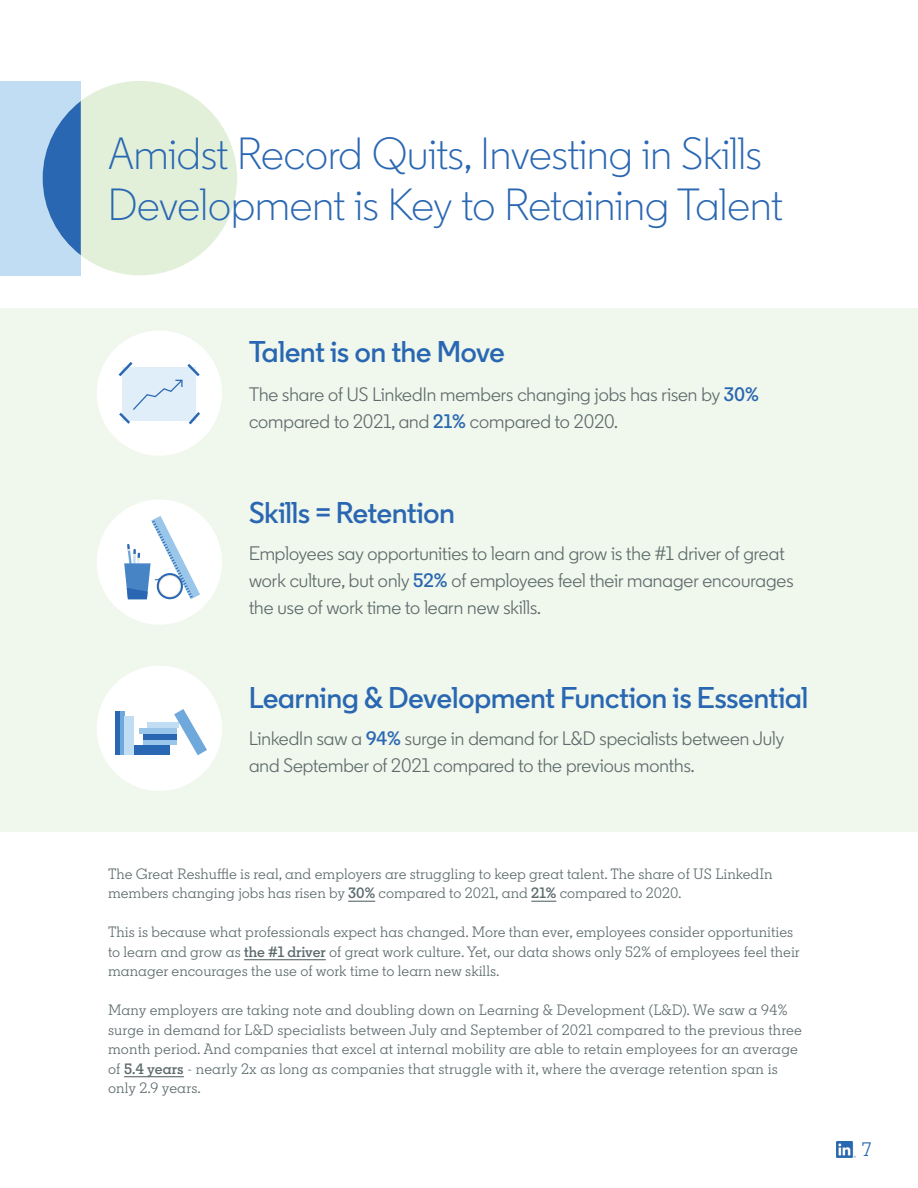
<style>
.page{position:relative;width:918px;height:1188px;background:#fff}
.page>*{position:absolute;margin:0;border:0;box-sizing:border-box;transform-origin:0 0}
.Titles{font:300 45px/51px "Community";color:#2a67b2}
.t1{font:600 30px "Community";color:#2a67b2}
.Paragraph_Style_1{font:19.5px/27px "Community";color:#5c6a6c}
.t2{font:19.5px "Community Slab";color:#2a67b2}
.Body{font:15px/19.5px "Community Slab";color:#5c6a6c}
.s1{font-weight:600;color:#2a67b2}
.s2{font-weight:600}
</style>
<div class="page">
<div style="left:0;top:308px;width:918px;height:524px;background:#f0f7ec"></div>
<div style="left:0;top:81px;width:81px;height:194px;background:#c1ddf4"></div>
<div style="left:43px;top:81px;width:194px;height:194px;background:#e2f0da;border-radius:50%"></div>
<svg style="left:43px;top:101px;width:38px;height:154px"></svg>
<div style="left:97px;top:666px;width:125px;height:125px;background:#fff;border-radius:50%"></div>
<div style="left:115px;top:711px;width:5px;height:44px;background:#2a67b2"></div>
<div style="left:120px;top:711px;width:5px;height:44px;background:#6fa9dc"></div>
<div style="left:125px;top:717px;width:9px;height:38px;background:#c1ddf4"></div>
<div style="left:134px;top:745px;width:36px;height:10px;background:#2a67b2"></div>
<div style="left:143px;top:740px;width:33px;height:5px;background:#9ac6ea"></div>
<div style="left:143px;top:734px;width:33px;height:6px;background:#2a67b2"></div>
<div style="left:139px;top:728px;width:37px;height:6px;background:#9ac6ea"></div>
<div style="left:147px;top:722px;width:31px;height:6px;background:#c1ddf4"></div>
<svg style="left:174px;top:709px;width:33px;height:46px"></svg>
<div style="left:97px;top:499px;width:125px;height:126px;background:#fff;border-radius:50%"></div>
<svg style="left:124px;top:516px;width:76px;height:83px"></svg>
<div style="left:97px;top:330px;width:125px;height:126px;background:#fff;border-radius:50%"></div>
<svg style="left:119px;top:362px;width:81px;height:62px"></svg>
<img style="left:837px;top:1142px;width:18px;height:15px">
<svg style="left:348px;top:901px;width:27px;height:1px"></svg>
<svg style="left:531px;top:901px;width:25px;height:1px"></svg>
<hr style="left:244px;top:959px;width:82px;height:1px;background:#5c6a6c">
<hr style="left:124px;top:1076px;width:60px;height:1px;background:#5c6a6c">
<p class="Titles" style="left:108px;top:129px;width:676px">Amidst Record Quits, Investing in Skills<br>Development is Key to Retaining Talent</p>
<p class="t1" style="left:249px;top:333px;width:257px">Talent is on the Move</p>
<p class="Paragraph_Style_1" style="left:249px;top:380px;width:511px">The share of US LinkedIn members changing jobs has risen by <span class="s1">30% </span>compared to 2021, and <span class="s1">21%</span> compared to 2020.</p>
<p class="t1" style="left:249px;top:495px;width:207px">Skills = Retention</p>
<p class="Paragraph_Style_1" style="left:249px;top:540px;width:546px">Employees say opportunities to learn and grow is the #1 driver of great work culture, but only <span class="s1">52%</span> of employees feel their manager encourages the use of work time to learn new skills.</p>
<p class="t1" style="left:249px;top:679px;width:561px">Learning &amp; Development Function is Essential</p>
<p class="Paragraph_Style_1" style="left:249px;top:725px;width:537px">LinkedIn saw a <span class="s1">94%</span> surge in demand for L&amp;D specialists between July and September of 2021 compared to the previous months.</p>
<p class="Body" style="left:108px;top:864px;width:666px">The Great Reshuffle is real, and employers are struggling to keep great talent. The share of US LinkedIn members changing jobs has risen by <span class="s2">30%</span> compared to 2021, and <span class="s2">21%</span> compared to 2020.</p>
<p class="Body" style="left:108px;top:922px;width:693px">This is because what professionals expect has changed. More than ever, employees consider opportunities to learn and grow as <span class="s2">the #1 driver</span> of great work culture. Yet, our data shows only 52% of employees feel their manager encourages the use of work time to learn new skills.</p>
<p class="Body" style="left:108px;top:1000px;width:695px">Many employers are taking note and doubling down on Learning &amp; Development (L&amp;D). We saw a 94% surge in demand for L&amp;D specialists between July and September of 2021 compared to the previous three month period. And companies that excel at internal mobility are able to retain employees for an average of <span class="s2">5.4 years</span> - nearly 2x as long as companies that struggle with it, where the average retention span is only 2.9 years.</p>
<p class="t2" style="left:862px;top:1137px;width:11px">7</p>
</div>
